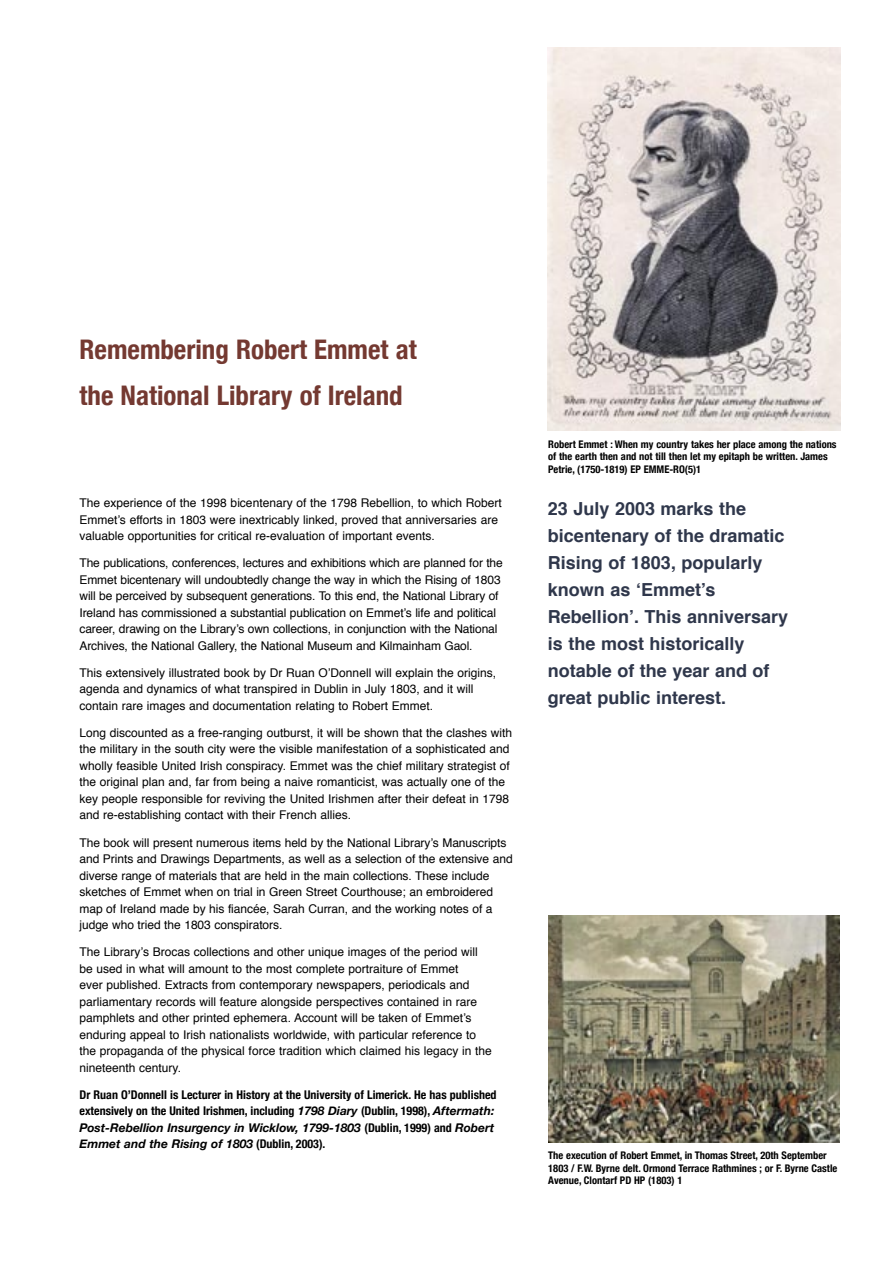
<style>
.page{position:relative;width:893px;height:1263px;background:#fff}
.page>*{position:absolute;margin:0;border:0;box-sizing:border-box;transform-origin:0 0}
.Story_Headline{font:700 condensed 27px/46.5px "Helvetica Neue";color:#743931}
.Story_Intro{font:700 18px/27px "Helvetica";color:#2f374b}
.Body_Text{font:12px/16.5px "Helvetica";color:#000}
.Body_Text_Bold_Condensed{font:700 condensed 12px/16.5px "Helvetica Neue";color:#000}
.t1{font:700 condensed 10.5px/12.6px "Helvetica Neue";color:#000}
.s1{font-style:italic;font-stretch:normal}
</style>
<div class="page">
<img style="left:547px;top:47px;width:293px;height:383px">
<img style="left:549px;top:916px;width:290px;height:226px">
<p class="Story_Headline" style="left:80px;top:326px;width:339px">Remembering Robert Emmet at the National Library of Ireland</p>
<p class="Body_Text" style="left:80px;top:495px;width:424px">The experience of the 1998 bicentenary of the 1798 Rebellion, to which Robert<br>Emmetʼs efforts in 1803 were inextricably linked, proved that anniversaries are valuable opportunities for critical re-evaluation of important events.</p>
<p class="Body_Text" style="left:80px;top:555px;width:425px">The publications, conferences, lectures and exhibitions which are planned for the Emmet bicentenary will undoubtedly change the way in which the Rising of 1803 will be perceived by subsequent generations. To this end, the National Library of Ireland has commissioned a substantial publication on Emmetʼs life and political career, drawing on the Libraryʼs own collections, in conjunction with the National Archives, the National Gallery, the National Museum and Kilmainham Gaol.</p>
<p class="Body_Text" style="left:80px;top:665px;width:418px">This extensively illustrated book by Dr Ruan OʼDonnell will explain the origins, agenda and dynamics of what transpired in Dublin in July 1803, and it will contain rare images and documentation relating to Robert Emmet.</p>
<p class="Body_Text" style="left:80px;top:725px;width:434px">Long discounted as a free-ranging outburst, it will be shown that the clashes with the military in the south city were the visible manifestation of a sophisticated and wholly feasible United Irish conspiracy. Emmet was the chief military strategist of the original plan and, far from being a naive romanticist, was actually one of the key people responsible for reviving the United Irishmen after their defeat in 1798 and re-establishing contact with their French allies.</p>
<p class="Body_Text" style="left:80px;top:835px;width:435px">The book will present numerous items held by the National Libraryʼs Manuscripts and Prints and Drawings Departments, as well as a selection of the extensive and diverse range of materials that are held in the main collections. These include sketches of Emmet when on trial in Green Street Courthouse; an embroidered map of Ireland made by his fiancée, Sarah Curran, and the working notes of a judge who tried the 1803 conspirators.</p>
<p class="Body_Text" style="left:80px;top:944px;width:414px">The Libraryʼs Brocas collections and other unique images of the period will be used in what will amount to the most complete portraiture of Emmet<br>ever published. Extracts from contemporary newspapers, periodicals and parliamentary records will feature alongside perspectives contained in rare pamphlets and other printed ephemera. Account will be taken of Emmetʼs enduring appeal to Irish nationalists worldwide, with particular reference to the propaganda of the physical force tradition which claimed his legacy in the nineteenth century.</p>
<p class="Body_Text_Bold_Condensed" style="left:80px;top:1086px;width:418px">Dr Ruan O’Donnell is Lecturer in History at the University of Limerick. He has published extensively on the United Irishmen, including <span class="s1">1798 Diary</span> (Dublin, 1998), <span class="s1">Aftermath:<br>Post-Rebellion Insurgency in Wicklow, 1799-1803</span> (Dublin, 1999) and <span class="s1">Robert Emmet and the Rising of 1803</span> (Dublin, 2003).</p>
<p class="t1" style="left:548px;top:437px;width:290px">Robert Emmet : When my country takes her place among the nations of the earth then and not till then let my epitaph be written. James<br>Petrie, (1750-1819) EP EMME-RO(5)1</p>
<p class="Story_Intro" style="left:548px;top:497px;width:242px">23 July 2003 marks the bicentenary of the dramatic<br>Rising of 1803, popularly known as ʻEmmetʼs<br>Rebellionʼ. This anniversary is the most historically notable of the year and of great public interest.</p>
<p class="t1" style="left:548px;top:1149px;width:291px">The execution of Robert Emmet, in Thomas Street, 20th September<br>1803 / F.W. Byrne delt. Ormond Terrace Rathmines ; or F. Byrne Castle<br>Avenue, Clontarf PD HP (1803) 1</p>
</div>
